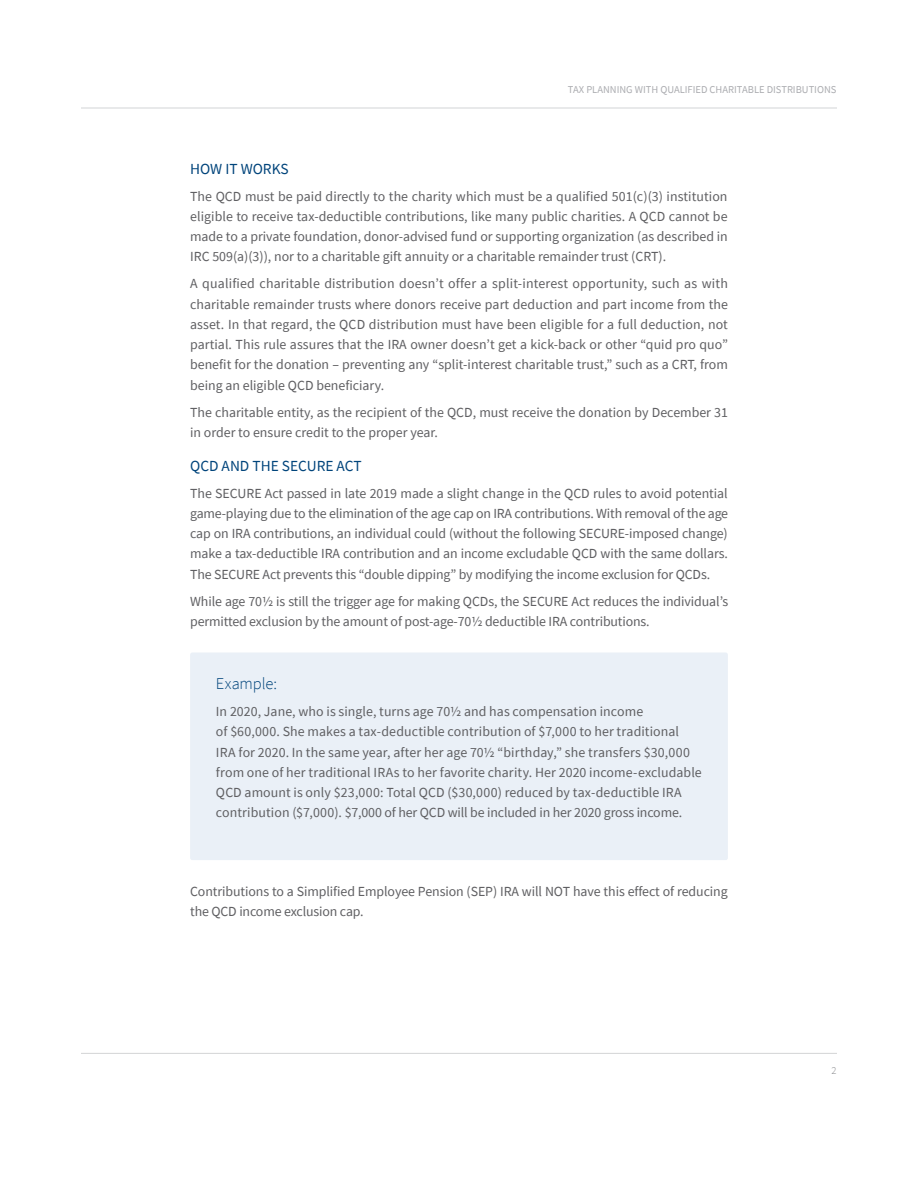
<style>
.page{position:relative;width:918px;height:1188px;background:#fff}
.page>*{position:absolute;margin:0;border:0;box-sizing:border-box;transform-origin:0 0}
.Body_Copy{font:300 16.5px "Source Sans Pro";letter-spacing:-.005em;color:#00447b}
.Subhead_-_1st_Tier{font:15.3px "Source Sans Pro";color:#00447b}
.Body_Copy-2{font:13.8px/20.2px "Source Sans Pro";color:#5f5f62}
.t1{font:10.5px "Source Sans Pro";color:#abacb0}
.t2{font:300 10.5px "Source Sans Pro";color:#848689}
</style>
<div class="page">
<hr style="left:81px;top:1053px;width:756px;height:1px;background:#d3d4d6">
<hr style="left:81px;top:108px;width:756px;height:1px;background:#d3d4d6">
<div style="left:190px;top:652px;width:538px;height:208px;background:#eaf0f7;border-radius:2px"></div>
<p class="t1" style="left:568px;top:83px;width:270px">TAX PLANNING WITH QUALIFIED CHARITABLE DISTRIBUTIONS</p>
<p class="Subhead_-_1st_Tier" style="left:190px;top:159px;width:100px">HOW IT WORKS</p>
<p class="Body_Copy-2" style="left:190px;top:186px;width:539px;text-align:justify">The QCD must be paid directly to the charity which must be a qualified 501(c)(3) institution eligible to receive tax-deductible contributions, like many public charities. A QCD cannot be made to a private foundation, donor-advised fund or supporting organization (as described in IRC 509(a)(3)), nor to a charitable gift annuity or a charitable remainder trust (CRT).</p>
<p class="Body_Copy-2" style="left:190px;top:273px;width:540px;text-align:justify">A qualified charitable distribution doesn’t offer a split-interest opportunity, such as with charitable remainder trusts where donors receive part deduction and part income from the asset. In that regard, the QCD distribution must have been eligible for a full deduction, not partial. This rule assures that the IRA owner doesn’t get a kick-back or other “quid pro quo” benefit for the donation – preventing any “split-interest charitable trust,” such as a CRT, from being an eligible QCD beneficiary.</p>
<p class="Body_Copy-2" style="left:190px;top:402px;width:539px">The charitable entity, as the recipient of the QCD, must receive the donation by December 31 in order to ensure credit to the proper year.</p>
<p class="Subhead_-_1st_Tier" style="left:190px;top:456px;width:173px">QCD AND THE SECURE ACT</p>
<p class="Body_Copy-2" style="left:190px;top:483px;width:540px;text-align:justify">The SECURE Act passed in late 2019 made a slight change in the QCD rules to avoid potential game-playing due to the elimination of the age cap on IRA contributions. With removal of the age cap on IRA contributions, an individual could (without the following SECURE-imposed change) make a tax-deductible IRA contribution and an income excludable QCD with the same dollars.<br>The SECURE Act prevents this “double dipping” by modifying the income exclusion for QCDs.</p>
<p class="Body_Copy-2" style="left:190px;top:591px;width:540px">While age 70½ is still the trigger age for making QCDs, the SECURE Act reduces the individual’s permitted exclusion by the amount of post-age-70½ deductible IRA contributions.</p>
<p class="Body_Copy" style="left:216px;top:673px;width:63px">Example:</p>
<p class="Body_Copy-2" style="left:216px;top:701px;width:487px">In 2020, Jane, who is single, turns age 70½ and has compensation income<br>of $60,000. She makes a tax-deductible contribution of $7,000 to her traditional IRA for 2020. In the same year, after her age 70½ “birthday,” she transfers $30,000 from one of her traditional IRAs to her favorite charity. Her 2020 income-excludable QCD amount is only $23,000: Total QCD ($30,000) reduced by tax-deductible IRA contribution ($7,000). $7,000 of her QCD will be included in her 2020 gross income.</p>
<p class="Body_Copy-2" style="left:190px;top:881px;width:539px">Contributions to a Simplified Employee Pension (SEP) IRA will NOT have this effect of reducing the QCD income exclusion cap.</p>
<p class="t2" style="left:831px;top:1064px;width:7px">2</p>
</div>
